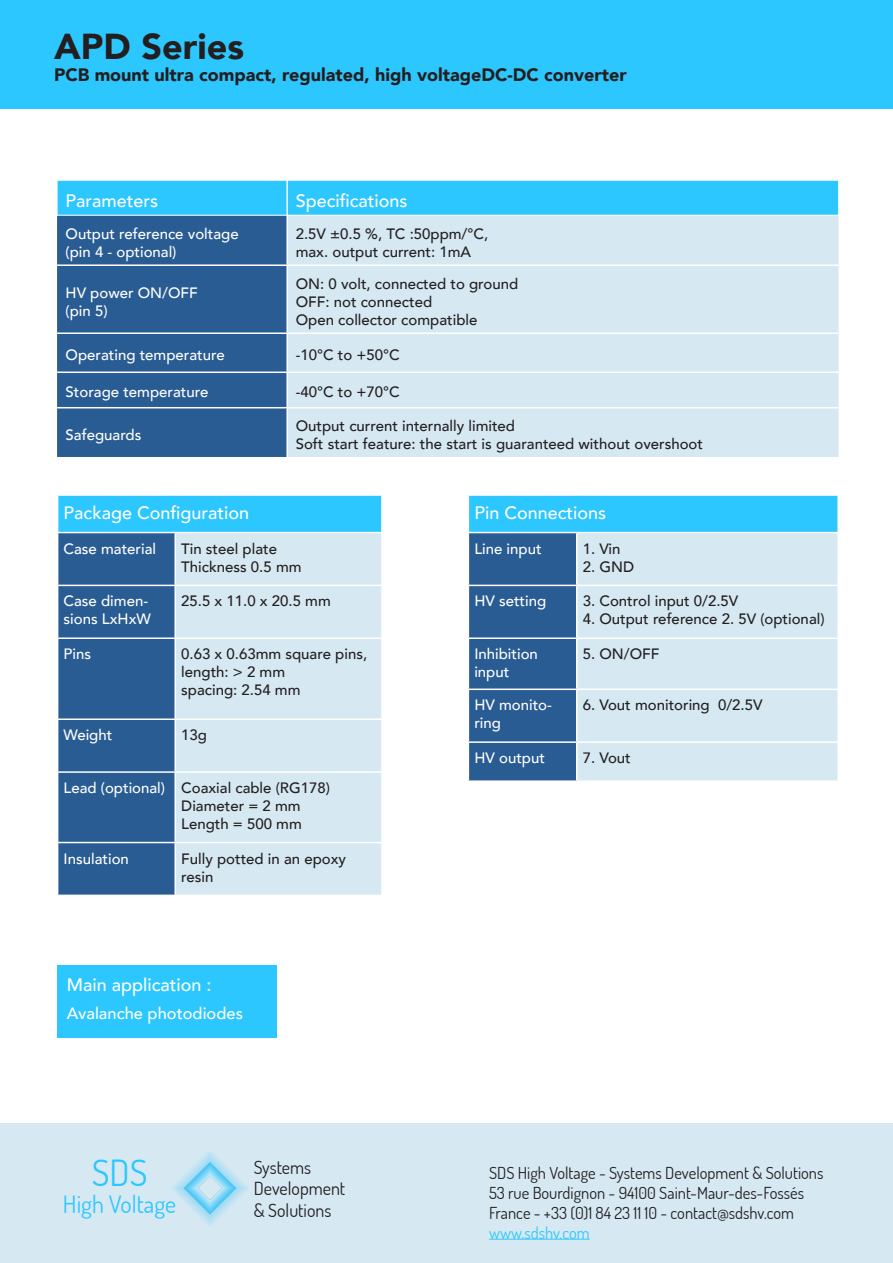
<style>
.page{position:relative;width:893px;height:1263px;background:#fff}
.page>*{position:absolute;margin:0;border:0;box-sizing:border-box;transform-origin:0 0}
.t1{font:900 36px "Avenir";color:#231f20}
.t2{font:36px "Dosis";color:#2dc7ff}
.t3{font:24px "Dosis";color:#2dc7ff}
.t4{font:500 18px "Avenir";color:#fff}
.t5{font:900 18px "Avenir";color:#231f20}
.t6{font:18px "Dosis";color:#231f20}
.t7{font:16.5px "Dosis";color:#231f20}
.t8{font:500 16.5px "Avenir";color:#fff}
.t9{font:16.5px "Dosis";color:#2dc7ff}
.t10{font:500 15px/18px "Avenir";color:#231f20}
.t11{font:500 15px/18px "Avenir";color:#fff}
</style>
<div class="page">
<div style="left:58px;top:181px;width:780px;height:34px;background:#2dc7ff"></div>
<div style="left:57px;top:216px;width:229px;height:241px;background:#2a5c94"></div>
<div style="left:288px;top:216px;width:551px;height:241px;background:#d6e9f3"></div>
<hr style="left:286px;top:180px;width:2px;height:35px;background:#fff">
<hr style="left:57px;top:264px;width:230px;height:2px;background:#fff">
<hr style="left:287px;top:264px;width:552px;height:2px;background:#fff">
<hr style="left:57px;top:332px;width:230px;height:2px;background:#fff">
<hr style="left:287px;top:332px;width:552px;height:2px;background:#fff">
<hr style="left:57px;top:371px;width:230px;height:2px;background:#fff">
<hr style="left:287px;top:371px;width:552px;height:2px;background:#fff">
<hr style="left:57px;top:407px;width:230px;height:1px;background:#fff">
<hr style="left:287px;top:407px;width:552px;height:1px;background:#fff">
<div style="left:0;top:0;width:893px;height:108px;background:#2dc7ff"></div>
<div style="left:0;top:1123px;width:893px;height:140px;background:#d6e9f3"></div>
<img style="left:172px;top:1152px;width:76px;height:74px">
<hr style="left:489px;top:1239px;width:101px;height:1px;background:#2dc7ff">
<div style="left:58px;top:495px;width:324px;height:37px;background:#2dc7ff"></div>
<div style="left:58px;top:533px;width:116px;height:362px;background:#2a5c94"></div>
<div style="left:176px;top:533px;width:205px;height:362px;background:#d6e9f3"></div>
<hr style="left:57px;top:494px;width:118px;height:2px;background:#fff">
<hr style="left:175px;top:494px;width:208px;height:2px;background:#fff">
<hr style="left:381px;top:496px;width:2px;height:36px;background:#fff">
<hr style="left:57px;top:585px;width:118px;height:1px;background:#fff">
<hr style="left:175px;top:585px;width:208px;height:1px;background:#fff">
<hr style="left:57px;top:637px;width:118px;height:2px;background:#fff">
<hr style="left:175px;top:637px;width:208px;height:2px;background:#fff">
<hr style="left:57px;top:718px;width:118px;height:2px;background:#fff">
<hr style="left:175px;top:718px;width:208px;height:2px;background:#fff">
<hr style="left:57px;top:771px;width:118px;height:2px;background:#fff">
<hr style="left:175px;top:771px;width:208px;height:2px;background:#fff">
<hr style="left:57px;top:842px;width:118px;height:1px;background:#fff">
<hr style="left:175px;top:842px;width:208px;height:1px;background:#fff">
<div style="left:468px;top:495px;width:370px;height:37px;background:#2dc7ff"></div>
<div style="left:469px;top:533px;width:107px;height:247px;background:#2a5c94"></div>
<div style="left:577px;top:533px;width:260px;height:247px;background:#d6e9f3"></div>
<hr style="left:468px;top:494px;width:109px;height:2px;background:#fff">
<hr style="left:468px;top:496px;width:1px;height:36px;background:#fff">
<hr style="left:577px;top:494px;width:262px;height:2px;background:#fff">
<hr style="left:837px;top:496px;width:2px;height:36px;background:#fff">
<hr style="left:468px;top:585px;width:109px;height:1px;background:#fff">
<hr style="left:577px;top:585px;width:262px;height:1px;background:#fff">
<hr style="left:468px;top:637px;width:109px;height:2px;background:#fff">
<hr style="left:577px;top:637px;width:262px;height:2px;background:#fff">
<hr style="left:468px;top:688px;width:109px;height:2px;background:#fff">
<hr style="left:577px;top:688px;width:262px;height:2px;background:#fff">
<hr style="left:468px;top:741px;width:109px;height:2px;background:#fff">
<hr style="left:577px;top:741px;width:262px;height:2px;background:#fff">
<div style="left:57px;top:965px;width:219px;height:72px;background:#2dc7ff"></div>
<p class="t1" style="left:54px;top:16px;width:192px">APD Series</p>
<p class="t5" style="left:54px;top:59px;width:574px">PCB mount ultra compact, regulated, high voltageDC-DC converter</p>
<p class="t4" style="left:66px;top:185px;width:94px">Parameters</p>
<p class="t4" style="left:296px;top:185px;width:113px">Specifications</p>
<p class="t11" style="left:66px;top:224px;width:175px">Output reference voltage (pin 4 - optional)</p>
<p class="t10" style="left:296px;top:224px;width:194px">2.5V ±0.5 %, TC :50ppm/°C,</p>
<p class="t10" style="left:296px;top:242px;width:177px">max. output current: 1mA</p>
<p class="t11" style="left:66px;top:283px;width:134px">HV power ON/OFF</p>
<p class="t11" style="left:66px;top:301px;width:43px">(pin 5)</p>
<p class="t10" style="left:296px;top:274px;width:224px">ON: 0 volt, connected to ground</p>
<p class="t10" style="left:296px;top:292px;width:138px">OFF: not connected</p>
<p class="t10" style="left:296px;top:310px;width:183px">Open collector compatible</p>
<p class="t11" style="left:66px;top:345px;width:161px">Operating temperature</p>
<p class="t10" style="left:296px;top:345px;width:106px">-10°C to +50°C</p>
<p class="t11" style="left:66px;top:382px;width:144px">Storage temperature</p>
<p class="t10" style="left:296px;top:382px;width:106px">-40°C to +70°C</p>
<p class="t11" style="left:66px;top:425px;width:77px">Safeguards</p>
<p class="t10" style="left:296px;top:416px;width:221px">Output current internally limited</p>
<p class="t10" style="left:296px;top:434px;width:409px">Soft start feature: the start is guaranteed without overshoot</p>
<p class="t4" style="left:64px;top:497px;width:187px">Package Configuration</p>
<p class="t11" style="left:64px;top:538px;width:94px">Case material</p>
<p class="t10" style="left:181px;top:538px;width:97px">Tin steel plate</p>
<p class="t10" style="left:181px;top:556px;width:122px">Thickness 0.5 mm</p>
<p class="t11" style="left:64px;top:591px;width:89px">Case dimen&shy;sions LxHxW</p>
<p class="t10" style="left:181px;top:591px;width:151px">25.5 x 11.0 x 20.5 mm</p>
<p class="t11" style="left:64px;top:644px;width:29px">Pins</p>
<p class="t10" style="left:181px;top:644px;width:187px">0.63 x 0.63mm square pins, length: &gt; 2 mm</p>
<p class="t10" style="left:181px;top:680px;width:121px">spacing: 2.54 mm</p>
<p class="t11" style="left:64px;top:725px;width:50px">Weight</p>
<p class="t10" style="left:181px;top:725px;width:27px">13g</p>
<p class="t11" style="left:64px;top:778px;width:103px">Lead (optional)</p>
<p class="t10" style="left:181px;top:778px;width:150px">Coaxial cable (RG178)<br>Diameter = 2 mm<br>Length = 500 mm</p>
<p class="t11" style="left:64px;top:848px;width:67px">Insulation</p>
<p class="t10" style="left:181px;top:848px;width:166px">Fully potted in an epoxy resin</p>
<p class="t4" style="left:67px;top:969px;width:146px">Main application :</p>
<p class="t8" style="left:67px;top:999px;width:178px">Avalanche photodiodes</p>
<p class="t2" style="left:92px;top:1149px;width:57px">SDS</p>
<p class="t3" style="left:63px;top:1188px;width:115px">High Voltage</p>
<p class="t6" style="left:254px;top:1155px;width:59px">Systems</p>
<p class="t6" style="left:254px;top:1177px;width:93px">Development</p>
<p class="t6" style="left:254px;top:1198px;width:79px">&amp; Solutions</p>
<p class="t4" style="left:474px;top:497px;width:133px">Pin Connections</p>
<p class="t11" style="left:474px;top:538px;width:69px">Line input</p>
<p class="t10" style="left:583px;top:538px;width:39px">1. Vin</p>
<p class="t10" style="left:583px;top:556px;width:53px">2. GND</p>
<p class="t11" style="left:474px;top:591px;width:73px">HV setting</p>
<p class="t10" style="left:583px;top:591px;width:157px">3. Control input 0/2.5V</p>
<p class="t10" style="left:583px;top:609px;width:243px">4. Output reference 2. 5V (optional)</p>
<p class="t11" style="left:474px;top:644px;width:65px">Inhibition input</p>
<p class="t10" style="left:583px;top:644px;width:78px">5. ON/OFF</p>
<p class="t11" style="left:474px;top:695px;width:79px">HV monito&shy;ring</p>
<p class="t10" style="left:583px;top:695px;width:181px">6. Vout monitoring 0/2.5V</p>
<p class="t11" style="left:474px;top:748px;width:72px">HV output</p>
<p class="t10" style="left:583px;top:748px;width:50px">7. Vout</p>
<p class="t7" style="left:489px;top:1162px;width:336px">SDS High Voltage - Systems Development &amp; Solutions</p>
<p class="t7" style="left:489px;top:1182px;width:317px">53 rue Bourdignon - 94100 Saint-Maur-des-Fossés</p>
<p class="t7" style="left:489px;top:1202px;width:307px">France - +33 (0)1 84 23 11 10 - contact@sdshv.com</p>
<p class="t9" style="left:489px;top:1222px;width:102px">www.sdshv.com</p>
</div>
